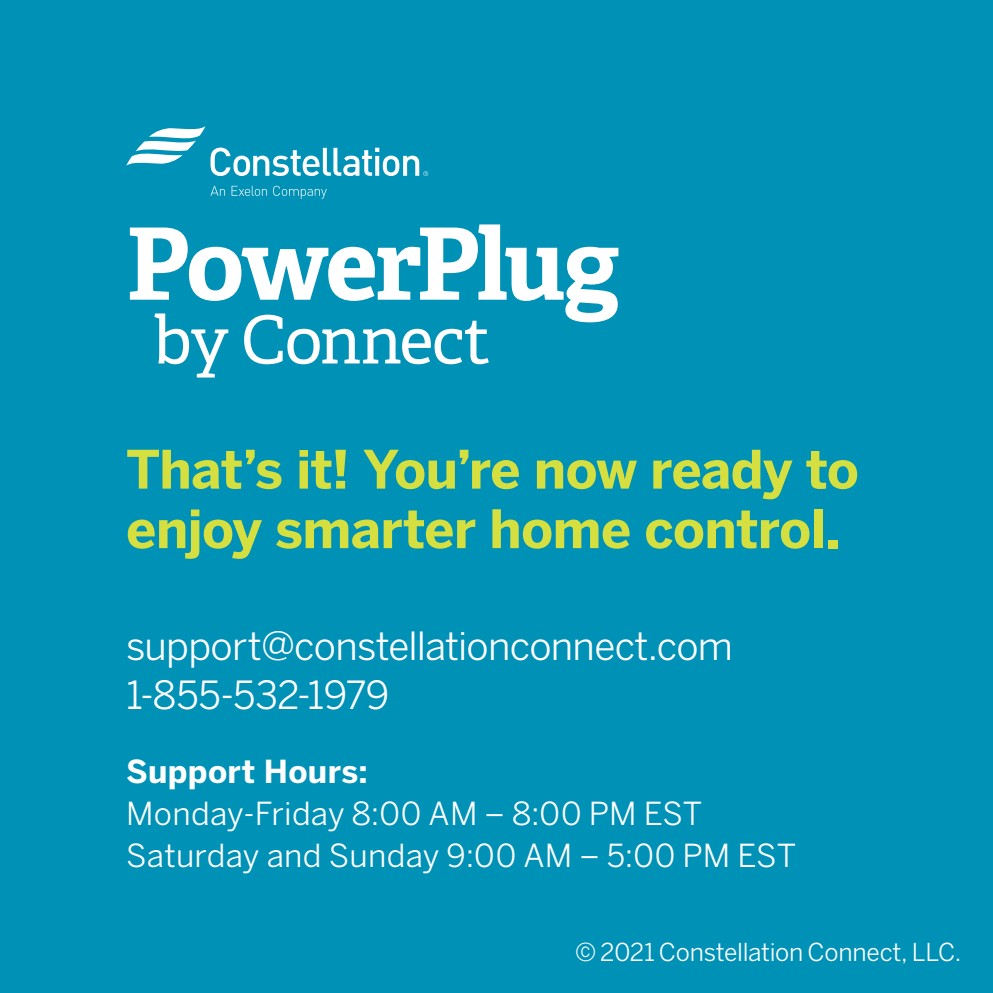
<style>
.page{position:relative;width:993px;height:993px;background:#fff}
.page>*{position:absolute;margin:0;border:0;box-sizing:border-box;transform-origin:0 0}
.t1{font:700 99.75px "Adelle";letter-spacing:-.04em;color:#fff}
.t2{font:66.15px "Adelle";letter-spacing:-.03em;color:#fff}
.t3{font:700 52.5px/59.5px "Benton Sans";letter-spacing:-.015em;color:#d5df3f}
.t4{font:38.5px/49px "Benton Sans";letter-spacing:-.02em;color:#fff}
.t5{font:31.5px/42px "Benton Sans";letter-spacing:.005em;color:#fff}
.t6{font:700 31.5px "Benton Sans";letter-spacing:.01em;color:#fff}
.t7{font:24.5px "Benton Sans";letter-spacing:-.01em;color:#fff}
</style>
<div class="page">
<div style="left:0;top:0;width:992px;height:992px;background:#0091b6"></div>
<svg style="left:210px;top:186px;width:116px;height:13px"></svg>
<svg style="left:126px;top:126px;width:302px;height:50px"></svg>
<h1 class="t1" style="left:126px;top:200px;width:495px">PowerPlug</h1>
<h2 class="t2" style="left:153px;top:299px;width:339px">by Connect</h2>
<h3 class="t3" style="left:126px;top:439px;width:734px">That’s it! You’re now ready to enjoy smarter home control.</h3>
<p class="t4" style="left:126px;top:621px;width:608px">support@constellationconnect.com<br>1-855-532-1979</p>
<p class="t6" style="left:126px;top:752px;width:243px">Support Hours:</p>
<p class="t5" style="left:126px;top:791px;width:671px">Monday-Friday 8:00 AM – 8:00 PM EST<br>Saturday and Sunday 9:00 AM – 5:00 PM EST</p>
<p class="t7" style="left:575px;top:937px;width:388px">© 2021 Constellation Connect, LLC.</p>
</div>
